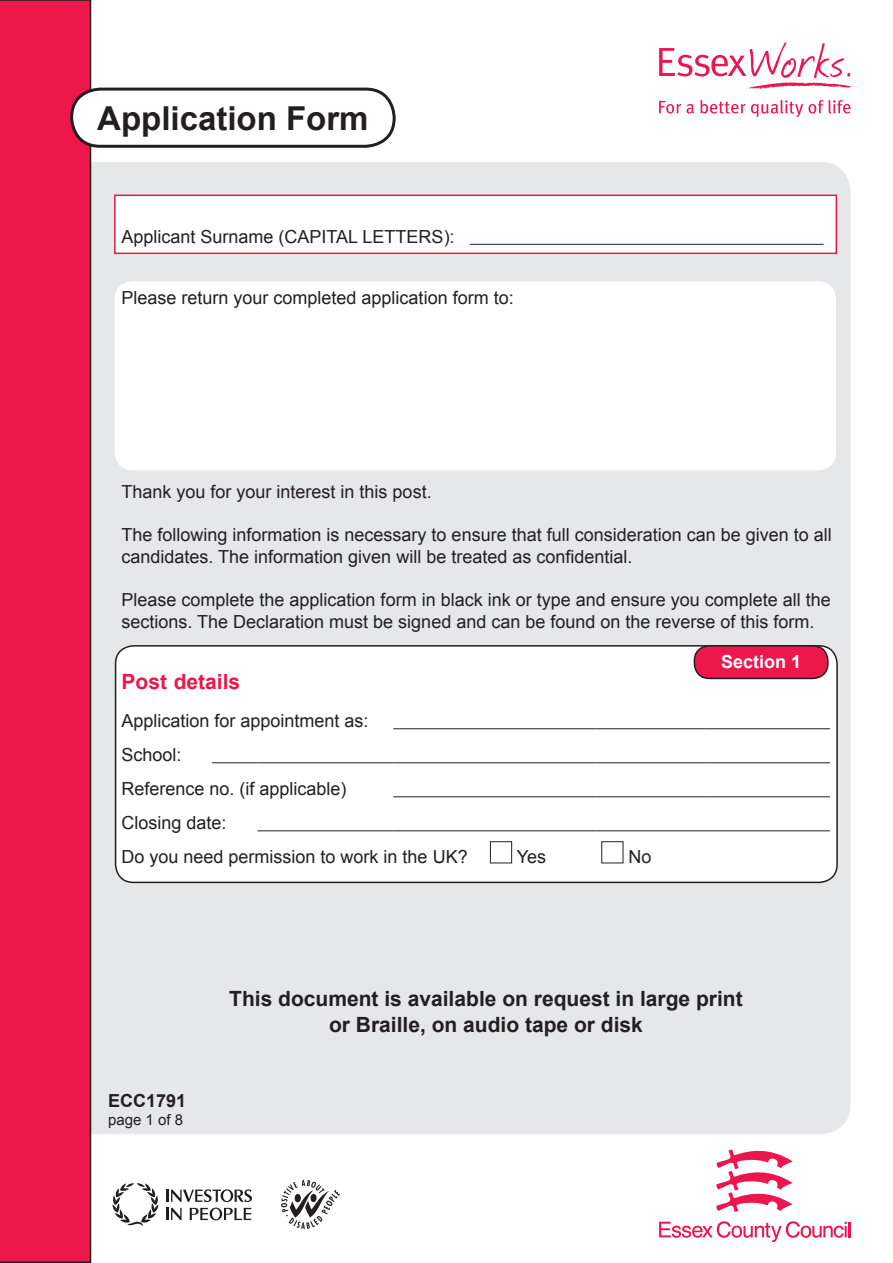
<style>
.page{position:relative;width:893px;height:1263px;background:#fff}
.page>*{position:absolute;margin:0;border:0;box-sizing:border-box;transform-origin:0 0}
.HEADING_1_ARIAL{font:700 33px "Arial";color:#231f20}
.HEADING_1_ARIAL-2{font:700 21px/25.2px "Arial";color:#231f20;text-align:center}
.HEADING_1_ARIAL-3{font:700 21px "Arial";color:#ed164b}
.HEADING_1_ARIAL-4{font:18px/21.6px "Arial";color:#231f20}
.HEADING_1_ARIAL-5{font:700 18px "Arial";color:#fff}
.HEADING_1_ARIAL-6{font:700 18px "Arial";color:#231f20}
.HEADING_1_ARIAL-7{font:15px "Arial";color:#231f20}
</style>
<div class="page">
<svg style="left:659px;top:43px;width:191px;height:47px"></svg>
<svg style="left:659px;top:101px;width:35px;height:13px"></svg>
<svg style="left:700px;top:100px;width:150px;height:17px"></svg>
<svg style="left:659px;top:1221px;width:191px;height:21px"></svg>
<svg style="left:716px;top:1149px;width:76px;height:63px"></svg>
<div style="left:43px;top:162px;width:807px;height:972px;background:#e6e7e9;border-radius:30px"></div>
<svg style="left:0;top:0;width:91px;height:1263px;background:#e9174b"></svg>
<div style="left:72px;top:89px;width:322px;height:57px;background:#fff;border-radius:28px"></div>
<div style="left:70px;top:88px;width:326px;height:60px;border:3px solid #231f20;border-radius:28px"></div>
<div style="left:114px;top:281px;width:722px;height:189px;background:#fff;border-radius:18px"></div>
<div style="left:116px;top:646px;width:721px;height:236px;background:#fff;border-radius:18px"></div>
<div style="left:115px;top:645px;width:723px;height:238px;border:2px solid #231f20;border-radius:18px"></div>
<div style="left:694px;top:646px;width:134px;height:32px;background:#ed174c;border-radius:15px"></div>
<div style="left:694px;top:645px;width:135px;height:34px;border:2px solid #231f20;border-radius:15px"></div>
<svg style="left:112px;top:1183px;width:47px;height:43px"></svg>
<svg style="left:167px;top:1189px;width:85px;height:31px"></svg>
<img style="left:281px;top:1180px;width:59px;height:49px">
<div style="left:114px;top:195px;width:723px;height:59px;background:#fff;border:2px solid #ed164b"></div>
<hr style="left:470px;top:244px;width:353px;height:1px;background:#231f20">
<hr style="left:393px;top:728px;width:91px;height:1px;background:#231f20">
<hr style="left:484px;top:728px;width:111px;height:1px;background:#231f20">
<hr style="left:595px;top:728px;width:112px;height:1px;background:#231f20">
<hr style="left:707px;top:728px;width:123px;height:1px;background:#231f20">
<hr style="left:212px;top:762px;width:45px;height:1px;background:#231f20">
<hr style="left:257px;top:762px;width:136px;height:1px;background:#231f20">
<hr style="left:393px;top:762px;width:91px;height:1px;background:#231f20">
<hr style="left:484px;top:762px;width:111px;height:1px;background:#231f20">
<hr style="left:595px;top:762px;width:112px;height:1px;background:#231f20">
<hr style="left:707px;top:762px;width:123px;height:1px;background:#231f20">
<hr style="left:393px;top:796px;width:91px;height:1px;background:#231f20">
<hr style="left:484px;top:796px;width:111px;height:1px;background:#231f20">
<hr style="left:595px;top:796px;width:112px;height:1px;background:#231f20">
<hr style="left:707px;top:796px;width:123px;height:1px;background:#231f20">
<hr style="left:257px;top:830px;width:136px;height:1px;background:#231f20">
<hr style="left:393px;top:830px;width:91px;height:1px;background:#231f20">
<hr style="left:484px;top:830px;width:111px;height:1px;background:#231f20">
<hr style="left:595px;top:830px;width:112px;height:1px;background:#231f20">
<hr style="left:707px;top:830px;width:123px;height:1px;background:#231f20">
<div style="left:490px;top:841px;width:22px;height:22px;border:1px solid #231f20"></div>
<div style="left:601px;top:841px;width:22px;height:22px;border:1px solid #231f20"></div>
<p class="HEADING_1_ARIAL" style="left:97px;top:96px;width:273px">Application Form</p>
<p class="HEADING_1_ARIAL-4" style="left:122px;top:226px;width:335px">Applicant Surname (CAPITAL LETTERS):</p>
<p class="HEADING_1_ARIAL-4" style="left:122px;top:287px;width:394px">Please return your completed application form to:</p>
<p class="HEADING_1_ARIAL-4" style="left:122px;top:481px;width:312px">Thank you for your interest in this post.</p>
<p class="HEADING_1_ARIAL-4" style="left:122px;top:524px;width:712px">The following information is necessary to ensure that full consideration can be given to all candidates. The information given will be treated as confidential.</p>
<p class="HEADING_1_ARIAL-4" style="left:122px;top:589px;width:711px">Please complete the application form in black ink or type and ensure you complete all the sections. The Declaration must be signed and can be found on the reverse of this form.</p>
<p class="HEADING_1_ARIAL-3" style="left:122px;top:667px;width:120px">Post details</p>
<p class="HEADING_1_ARIAL-4" style="left:122px;top:710px;width:249px">Application for appointment as:</p>
<p class="HEADING_1_ARIAL-4" style="left:122px;top:744px;width:62px">School:</p>
<p class="HEADING_1_ARIAL-4" style="left:122px;top:778px;width:227px">Reference no. (if applicable)</p>
<p class="HEADING_1_ARIAL-4" style="left:122px;top:812px;width:107px">Closing date:</p>
<p class="HEADING_1_ARIAL-4" style="left:122px;top:846px;width:348px">Do you need permission to work in the UK?</p>
<p class="HEADING_1_ARIAL-4" style="left:517px;top:846px;width:31px">Yes</p>
<p class="HEADING_1_ARIAL-4" style="left:628px;top:846px;width:25px">No</p>
<p class="HEADING_1_ARIAL-5" style="left:721px;top:650px;width:82px">Section 1</p>
<p class="HEADING_1_ARIAL-6" style="left:108px;top:1089px;width:80px">ECC1791</p>
<p class="HEADING_1_ARIAL-7" style="left:108px;top:1110px;width:77px">page 1 of 8</p>
<p class="HEADING_1_ARIAL-2" style="left:229px;top:987px;width:515px">This document is available on request in large print or Braille, on audio tape or disk</p>
</div>
